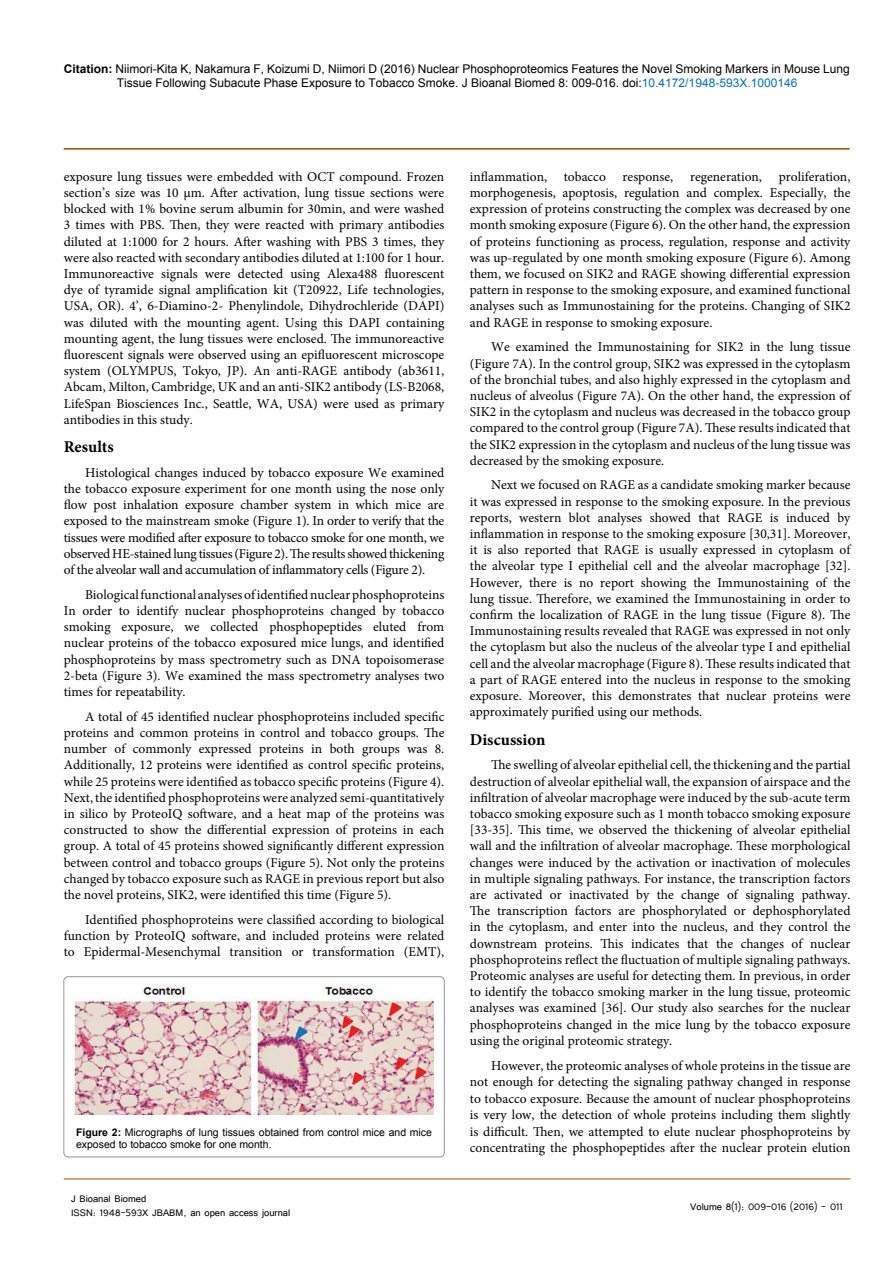
<style>
.page{position:relative;width:893px;height:1263px;background:#fff}
.page>*{position:absolute;margin:0;border:0;box-sizing:border-box;transform-origin:0 0}
.Hedding{font:700 16.5px "Minion Pro";color:#000}
.t1{font:13.5px/16.2px "Minion Pro";color:#000;text-align:justify}
.t2{font:12px/14.4px "Arial";color:#000;text-align:center}
.t3{font:12px/14.4px "Tunga";color:#000}
.t4{font:10.5px/12.6px "Arial";color:#000}
.s1{font-weight:700}
.s2{color:#0072bc}
</style>
<div class="page">
<hr style="left:64px;top:148px;width:786px;height:2px;background:#905501">
<hr style="left:64px;top:1179px;width:786px;height:1px;background:#905501">
<div style="left:64px;top:977px;width:380px;height:180px;border:1px solid #939598;border-radius:4px"></div>
<img style="left:74px;top:985px;width:360px;height:129px">
<p class="t2" style="left:64px;top:61px;width:787px"><span class="s1">Citation:</span> Niimori-Kita K, Nakamura F, Koizumi D, Niimori D (2016) Nuclear Phosphoproteomics Features the Novel Smoking Markers in Mouse Lung<br>Tissue Following Subacute Phase Exposure to Tobacco Smoke. J Bioanal Biomed 8: 009-016. doi:<span class="s2">10.4172/1948-593X.1000146</span></p>
<p class="t1" style="left:64px;top:168px;width:382px">exposure lung tissues were embedded with OCT compound. Frozen section’s size was 10 µm. After activation, lung tissue sections were blocked with 1% bovine serum albumin for 30min, and were washed 3 times with PBS. Then, they were reacted with primary antibodies diluted at 1:1000 for 2 hours. After washing with PBS 3 times, they were also reacted with secondary antibodies diluted at 1:100 for 1 hour.<br>Immunoreactive signals were detected using Alexa488 fluorescent dye of tyramide signal amplification kit (T20922, Life technologies, USA, OR). 4’, 6-Diamino-2- Phenylindole, Dihydrochleride (DAPI) was diluted with the mounting agent. Using this DAPI containing mounting agent, the lung tissues were enclosed. The immunoreactive fluorescent signals were observed using an epifluorescent microscope system (OLYMPUS, Tokyo, JP). An anti-RAGE antibody (ab3611, Abcam, Milton, Cambridge, UK and an anti-SIK2 antibody (LS-B2068, LifeSpan Biosciences Inc., Seattle, WA, USA) were used as primary antibodies in this study.</p>
<p class="Hedding" style="left:64px;top:435px;width:51px">Results</p>
<p class="t1" style="left:64px;top:464px;width:382px;text-indent:21px">Histological changes induced by tobacco exposure We examined the tobacco exposure experiment for one month using the nose only flow post inhalation exposure chamber system in which mice are exposed to the mainstream smoke (Figure 1). In order to verify that the tissues were modified after exposure to tobacco smoke for one month, we observed HE-stained lung tissues (Figure 2). The results showed thickening of the alveolar wall and accumulation of inflammatory cells (Figure 2).</p>
<p class="t1" style="left:64px;top:586px;width:382px;text-indent:21px">Biological functional analyses of identified nuclear phosphoproteins In order to identify nuclear phosphoproteins changed by tobacco smoking exposure, we collected phosphopeptides eluted from nuclear proteins of the tobacco exposured mice lungs, and identified phosphoproteins by mass spectrometry such as DNA topoisomerase 2-beta (Figure 3). We examined the mass spectrometry analyses two times for repeatability.</p>
<p class="t1" style="left:64px;top:708px;width:382px;text-indent:21px">A total of 45 identified nuclear phosphoproteins included specific proteins and common proteins in control and tobacco groups. The number of commonly expressed proteins in both groups was 8.<br>Additionally, 12 proteins were identified as control specific proteins, while 25 proteins were identified as tobacco specific proteins (Figure 4).<br>Next, the identified phosphoproteins were analyzed semi-quantitatively in silico by ProteoIQ software, and a heat map of the proteins was constructed to show the differential expression of proteins in each group. A total of 45 proteins showed significantly different expression between control and tobacco groups (Figure 5). Not only the proteins changed by tobacco exposure such as RAGE in previous report but also the novel proteins, SIK2, were identified this time (Figure 5).</p>
<p class="t1" style="left:64px;top:911px;width:382px;text-indent:21px">Identified phosphoproteins were classified according to biological function by ProteoIQ software, and included proteins were related to Epidermal-Mesenchymal transition or transformation (EMT),</p>
<p class="t4" style="left:76px;top:1126px;width:357px"><span class="s1">Figure 2:</span> Micrographs of lung tissues obtained from control mice and mice exposed to tobacco smoke for one month.</p>
<p class="t3" style="left:71px;top:1190px;width:221px">J Bioanal Biomed<br>ISSN: 1948-593X JBABM, an open access journal</p>
<p class="t1" style="left:470px;top:168px;width:382px">inflammation, tobacco response, regeneration, proliferation, morphogenesis, apoptosis, regulation and complex. Especially, the expression of proteins constructing the complex was decreased by one month smoking exposure (Figure 6). On the other hand, the expression of proteins functioning as process, regulation, response and activity was up-regulated by one month smoking exposure (Figure 6). Among them, we focused on SIK2 and RAGE showing differential expression pattern in response to the smoking exposure, and examined functional analyses such as Immunostaining for the proteins. Changing of SIK2 and RAGE in response to smoking exposure.</p>
<p class="t1" style="left:470px;top:339px;width:382px;text-indent:21px">We examined the Immunostaining for SIK2 in the lung tissue (Figure 7A). In the control group, SIK2 was expressed in the cytoplasm of the bronchial tubes, and also highly expressed in the cytoplasm and nucleus of alveolus (Figure 7A). On the other hand, the expression of SIK2 in the cytoplasm and nucleus was decreased in the tobacco group compared to the control group (Figure 7A). These results indicated that the SIK2 expression in the cytoplasm and nucleus of the lung tissue was decreased by the smoking exposure.</p>
<p class="t1" style="left:470px;top:477px;width:382px;text-indent:21px">Next we focused on RAGE as a candidate smoking marker because it was expressed in response to the smoking exposure. In the previous reports, western blot analyses showed that RAGE is induced by inflammation in response to the smoking exposure [30,31]. Moreover, it is also reported that RAGE is usually expressed in cytoplasm of the alveolar type I epithelial cell and the alveolar macrophage [32].<br>However, there is no report showing the Immunostaining of the lung tissue. Therefore, we examined the Immunostaining in order to confirm the localization of RAGE in the lung tissue (Figure 8). The Immunostaining results revealed that RAGE was expressed in not only the cytoplasm but also the nucleus of the alveolar type I and epithelial cell and the alveolar macrophage (Figure 8). These results indicated that a part of RAGE entered into the nucleus in response to the smoking exposure. Moreover, this demonstrates that nuclear proteins were approximately purified using our methods.</p>
<p class="Hedding" style="left:470px;top:728px;width:77px">Discussion</p>
<p class="t1" style="left:470px;top:757px;width:382px;text-indent:21px">The swelling of alveolar epithelial cell, the thickening and the partial destruction of alveolar epithelial wall, the expansion of airspace and the infiltration of alveolar macrophage were induced by the sub-acute term tobacco smoking exposure such as 1 month tobacco smoking exposure [33-35]. This time, we observed the thickening of alveolar epithelial wall and the infiltration of alveolar macrophage. These morphological changes were induced by the activation or inactivation of molecules in multiple signaling pathways. For instance, the transcription factors are activated or inactivated by the change of signaling pathway.<br>The transcription factors are phosphorylated or dephosphorylated in the cytoplasm, and enter into the nucleus, and they control the downstream proteins. This indicates that the changes of nuclear phosphoproteins reflect the fluctuation of multiple signaling pathways.<br>Proteomic analyses are useful for detecting them. In previous, in order to identify the tobacco smoking marker in the lung tissue, proteomic analyses was examined [36]. Our study also searches for the nuclear phosphoproteins changed in the mice lung by the tobacco exposure using the original proteomic strategy.</p>
<p class="t1" style="left:470px;top:1057px;width:382px;text-indent:21px">However, the proteomic analyses of whole proteins in the tissue are not enough for detecting the signaling pathway changed in response to tobacco exposure. Because the amount of nuclear phosphoproteins is very low, the detection of whole proteins including them slightly is difficult. Then, we attempted to elute nuclear phosphoproteins by concentrating the phosphopeptides after the nuclear protein elution</p>
<p class="t3" style="left:690px;top:1199px;width:154px">Volume 8(1): 009-016 (2016) - 011</p>
</div>
